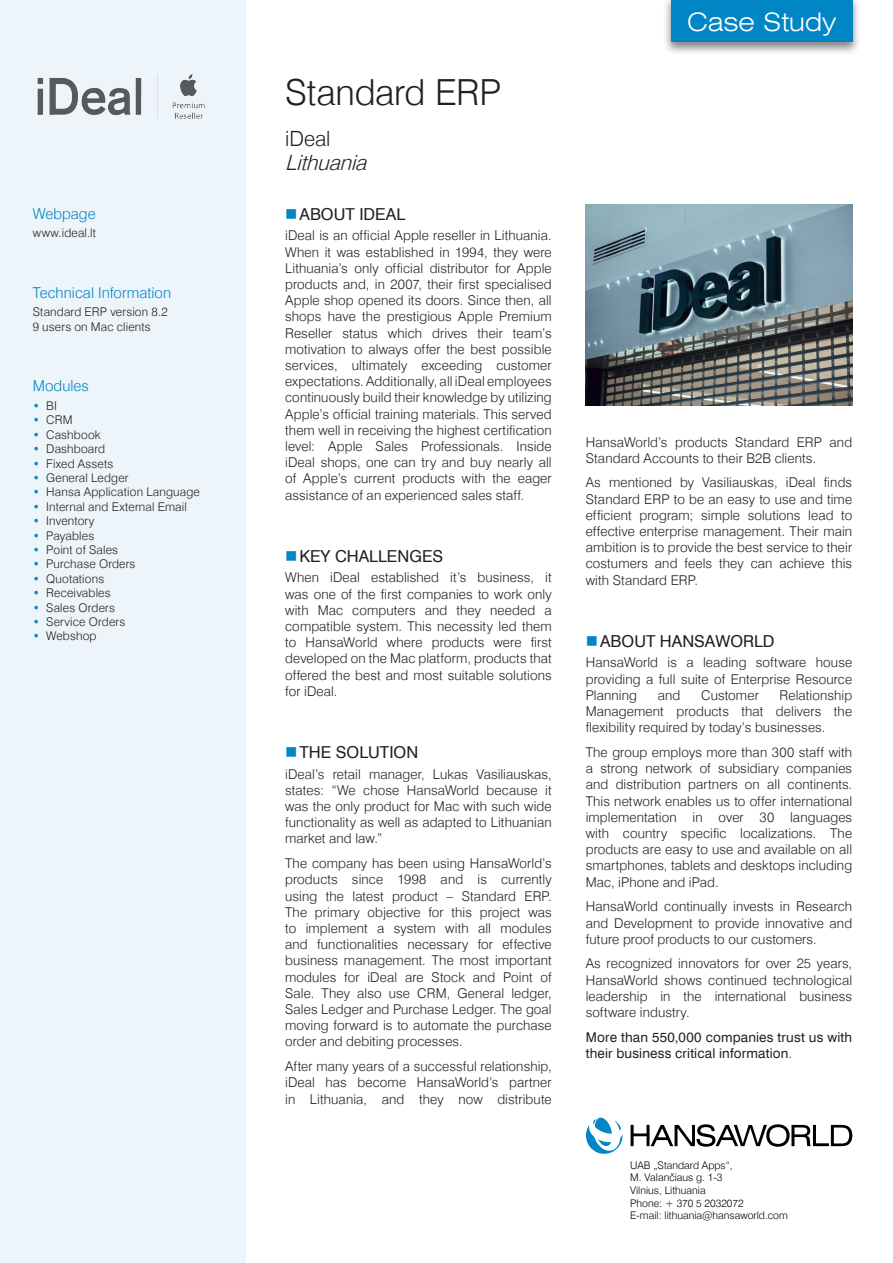
<style>
.page{position:relative;width:893px;height:1263px;background:#fff}
.page>*{position:absolute;margin:0;border:0;box-sizing:border-box;transform-origin:0 0}
.Point{font:300 36px "Swiss Delux";letter-spacing:-.005em;color:#231f20}
.Point-2{font:25.5px "Swiss Delux Light Extended";letter-spacing:-.005em;color:#fff}
.Point-3{font:italic 300 21px "Swiss Delux";color:#231f20}
.Point-4{font:300 21px "Swiss Delux";letter-spacing:-.005em;color:#231f20}
.t1{font:16.5px "Swiss Delux Roman";color:#231f20}
.Point-5{font:300 15px "Swiss Delux";letter-spacing:.005em;color:#0085c5}
.text{font:300 13.5px/16.2px "Swiss Delux";letter-spacing:.01em;color:#231f20;text-align:justify}
.text-2{font:13.5px/16.2px "Swiss Delux Roman";letter-spacing:.015em;color:#231f20}
.Point-6{font:300 12px/14.4px "Swiss Delux";letter-spacing:.015em;color:#231f20}
.t2{font:300 10.5px "Swiss Delux";color:#000}
.s1{color:#0085c5}
.s2{font-family:"Swiss Delux";font-weight:300}
</style>
<div class="page">
<div style="left:0;top:0;width:246px;height:1263px;background:#edf4fa"></div>
<div style="left:663px;top:0;width:197px;height:56px;background:#231f20;opacity:.55"></div>
<div style="left:671px;top:0;width:181px;height:41px;background:#0085c5"></div>
<svg style="left:586px;top:1117px;width:37px;height:37px"></svg>
<svg style="left:631px;top:1124px;width:221px;height:23px"></svg>
<img style="left:586px;top:204px;width:266px;height:201px">
<img style="left:37px;top:74px;width:168px;height:45px">
<p class="Point-5" style="left:33px;top:204px;width:64px">Webpage</p>
<p class="Point-6" style="left:33px;top:226px;width:65px">www.ideal.lt</p>
<p class="Point-5" style="left:33px;top:283px;width:140px">Technical Information</p>
<p class="Point-6" style="left:33px;top:305px;width:137px">Standard ERP version 8.2<br>9 users on Mac clients</p>
<p class="Point-5" style="left:33px;top:377px;width:58px">Modules</p>
<p class="Point-6" style="left:33px;top:399px;width:26px"><span class="s1">•</span> BI</p>
<p class="Point-6" style="left:33px;top:413px;width:41px"><span class="s1">•</span> CRM</p>
<p class="Point-6" style="left:33px;top:427px;width:69px"><span class="s1">•</span> Cashbook</p>
<p class="Point-6" style="left:33px;top:442px;width:74px"><span class="s1">•</span> Dashboard</p>
<p class="Point-6" style="left:33px;top:456px;width:82px"><span class="s1">•</span> Fixed Assets</p>
<p class="Point-6" style="left:33px;top:471px;width:97px"><span class="s1">•</span> General Ledger</p>
<p class="Point-6" style="left:33px;top:485px;width:169px"><span class="s1">•</span> Hansa Application Language</p>
<p class="Point-6" style="left:33px;top:499px;width:156px"><span class="s1">•</span> Internal and External Email</p>
<p class="Point-6" style="left:33px;top:514px;width:63px"><span class="s1">•</span> Inventory</p>
<p class="Point-6" style="left:33px;top:528px;width:63px"><span class="s1">•</span> Payables</p>
<p class="Point-6" style="left:33px;top:543px;width:87px"><span class="s1">•</span> Point of Sales</p>
<p class="Point-6" style="left:33px;top:557px;width:104px"><span class="s1">•</span> Purchase Orders</p>
<p class="Point-6" style="left:33px;top:571px;width:73px"><span class="s1">•</span> Quotations</p>
<p class="Point-6" style="left:33px;top:586px;width:79px"><span class="s1">•</span> Receivables</p>
<p class="Point-6" style="left:33px;top:600px;width:84px"><span class="s1">•</span> Sales Orders</p>
<p class="Point-6" style="left:33px;top:615px;width:94px"><span class="s1">•</span> Service Orders</p>
<p class="Point-6" style="left:33px;top:629px;width:65px"><span class="s1">•</span> Webshop</p>
<p class="Point" style="left:285px;top:71px;width:218px">Standard ERP</p>
<p class="Point-4" style="left:285px;top:126px;width:47px">iDeal</p>
<p class="Point-3" style="left:285px;top:150px;width:89px">Lithuania</p>
<p class="t1" style="left:300px;top:204px;width:107px">ABOUT IDEAL</p>
<p class="text" style="left:285px;top:228px;width:268px">iDeal is an official Apple reseller in Lithuania.<br>When it was established in 1994, they were Lithuania’s only official distributor for Apple products and, in 2007, their first specialised Apple shop opened its doors. Since then, all shops have the prestigious Apple Premium Reseller status which drives their team’s motivation to always offer the best possible services, ultimately exceeding customer expectations. Additionally, all iDeal employees continuously build their knowledge by utilizing Apple’s official training materials. This served them well in receiving the highest certification level: Apple Sales Professionals. Inside iDeal shops, one can try and buy nearly all of Apple’s current products with the eager assistance of an experienced sales staff.</p>
<p class="t1" style="left:300px;top:546px;width:145px">KEY CHALLENGES</p>
<p class="text" style="left:285px;top:570px;width:268px">When iDeal established it’s business, it was one of the first companies to work only with Mac computers and they needed a compatible system. This necessity led them to HansaWorld where products were first developed on the Mac platform, products that offered the best and most suitable solutions for iDeal.</p>
<p class="t1" style="left:300px;top:742px;width:120px">THE SOLUTION</p>
<p class="text" style="left:285px;top:766px;width:268px">iDeal’s retail manager, Lukas Vasiliauskas, states: “We chose HansaWorld because it was the only product for Mac with such wide functionality as well as adapted to Lithuanian market and law.”</p>
<p class="text" style="left:285px;top:855px;width:268px">The company has been using HansaWorld’s products since 1998 and is currently using the latest product – Standard ERP.<br>The primary objective for this project was to implement a system with all modules and functionalities necessary for effective business management. The most important modules for iDeal are Stock and Point of Sale. They also use CRM, General ledger, Sales Ledger and Purchase Ledger. The goal moving forward is to automate the purchase order and debiting processes.</p>
<p class="text" style="left:285px;top:1058px;width:268px">After many years of a successful relationship, iDeal has become HansaWorld’s partner in Lithuania, and they now distribute</p>
<p class="Point-2" style="left:687px;top:6px;width:151px">Case Study</p>
<p class="text" style="left:586px;top:434px;width:268px">HansaWorld’s products Standard ERP and<br>Standard Accounts to their B2B clients.</p>
<p class="text" style="left:586px;top:475px;width:268px">As mentioned by Vasiliauskas, iDeal finds Standard ERP to be an easy to use and time efficient program; simple solutions lead to effective enterprise management. Their main ambition is to provide the best service to their costumers and feels they can achieve this with Standard ERP.</p>
<p class="t1" style="left:600px;top:631px;width:176px">ABOUT HANSAWORLD</p>
<p class="text" style="left:586px;top:655px;width:268px">HansaWorld is a leading software house providing a full suite of Enterprise Resource Planning</p>
<p class="text" style="left:658px;top:687px;width:24px">and</p>
<p class="text" style="left:701px;top:687px;width:59px">Customer</p>
<p class="text" style="left:586px;top:687px;width:268px;text-indent:194px">Relationship Management products that delivers the flexibility required by today’s businesses.</p>
<p class="text" style="left:586px;top:744px;width:268px">The group employs more than 300 staff with a strong network of subsidiary companies and distribution partners on all continents.<br>This network enables us to offer international implementation in over 30 languages with country specific localizations. The products are easy to use and available on all smartphones, tablets and desktops including Mac, iPhone and iPad.</p>
<p class="text" style="left:586px;top:899px;width:268px">HansaWorld continually invests in Research and Development to provide innovative and future proof products to our customers.</p>
<p class="text" style="left:586px;top:956px;width:268px">As recognized innovators for over 25 years, HansaWorld shows continued technological leadership in the international business software industry.</p>
<p class="text-2" style="left:586px;top:1029px;width:268px">More than 550,000 companies trust us with their business critical information<span class="s2">.</span></p>
<p class="t2" style="left:630px;top:1158px;width:104px">UAB „Standard Apps“,</p>
<p class="t2" style="left:630px;top:1171px;width:94px">M. Valančiaus g. 1-3</p>
<p class="t2" style="left:630px;top:1184px;width:77px">Vilnius, Lithuania</p>
<p class="t2" style="left:630px;top:1196px;width:115px">Phone: + 370 5 2032072</p>
<p class="t2" style="left:630px;top:1209px;width:159px">E-mail: lithuania@hansaworld.com</p>
</div>
